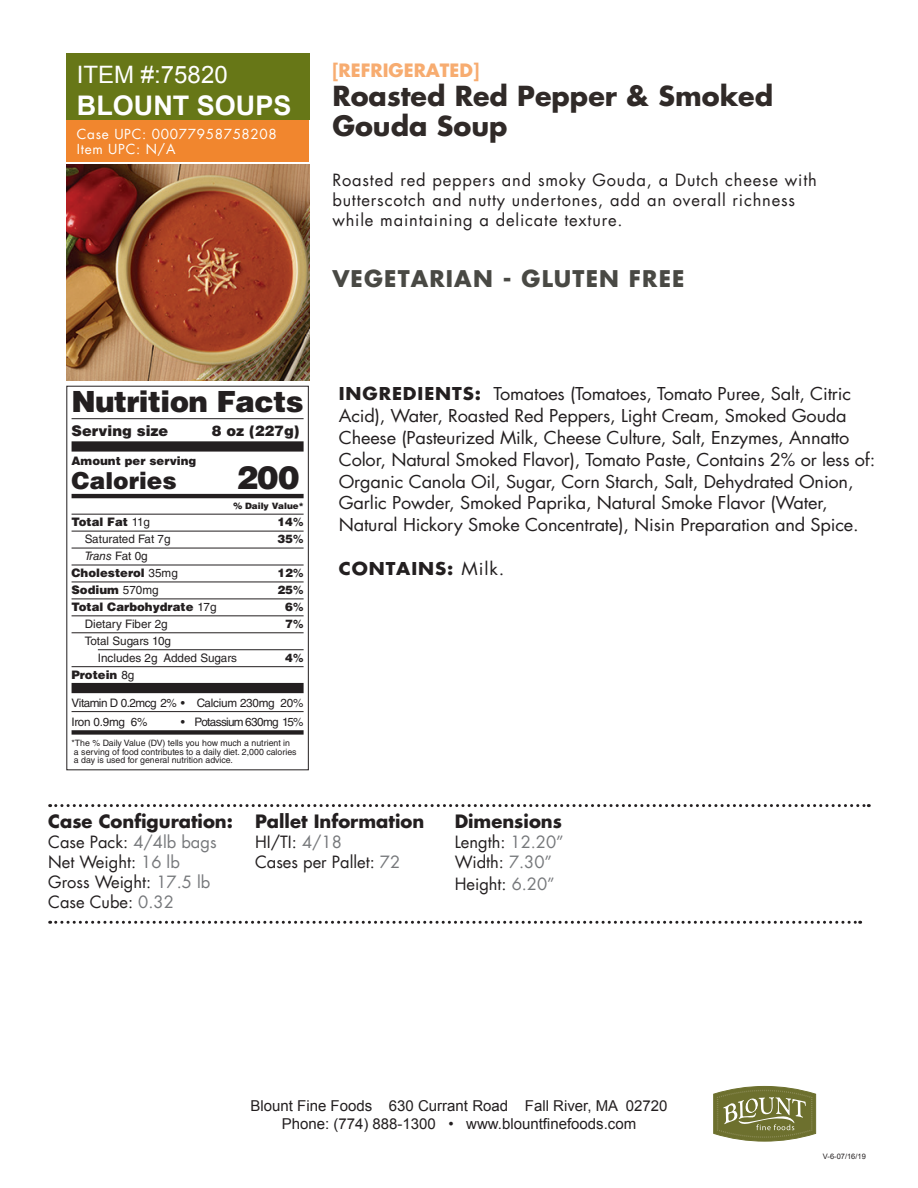
<style>
.page{position:relative;width:918px;height:1188px;background:#fff}
.page>*{position:absolute;margin:0;border:0;box-sizing:border-box;transform-origin:0 0}
.t1{font:900 32.1px "Helvetica LT Std";color:#231f20}
.t2{font:900 29.25px "Helvetica LT Std";letter-spacing:-.02em;color:#231f20}
.t3{font:700 27px/30px "Futura";color:#302a28}
.t4{font:700 27px "Arial";color:#fff}
.t5{font:24px "Arial";color:#fff}
.t6{font:900 23.4px "Helvetica LT Std";color:#231f20}
.t7{font:700 22.5px "Futura";letter-spacing:.05em;color:#494944}
.t8{font:700 18px "Futura";color:#231f20}
.t9{font:700 18px "Futura";color:#f7ac70}
.t10{font:17.4px/21.9px "Futura";letter-spacing:-.01em;color:#231f20;scale:1.05 1}
.t11{font:700 17.4px "Futura";letter-spacing:.05em;color:#231f20;scale:1.05 1}
.t12{font:16.5px/19.8px "Futura";letter-spacing:.05em;color:#231f20}
.t13{font:16.5px/19.8px "Futura";color:#231f20}
.t14{font:15px/18px "Arial";color:#231f20;text-align:center}
.t15{font:900 14.55px "Helvetica LT Std";color:#231f20}
.t16{font:13.5px/15px "Futura";letter-spacing:.05em;color:#fff}
.t17{font:900 11.7px/17px "Helvetica LT Std";color:#231f20}
.t18{font:11.7px/17px "Helvetica LT Std";color:#231f20}
.t19{font:11.7px/19px "Helvetica LT Std";letter-spacing:-.02em;color:#231f20}
.t20{font:11.7px "Helvetica LT Std";letter-spacing:-.055em;color:#231f20}
.t21{font:8.7px/8.7px "Helvetica LT Std";color:#231f20}
.t22{font:900 8.7px "Helvetica LT Std";color:#231f20}
.t23{font:7.5px "Arial";color:#231f20}
.s1{font-weight:400}
.s2{font-weight:700}
.s3{font-weight:400;font-style:italic}
.s4{color:#76787b}
</style>
<div class="page">
<div style="left:66px;top:54px;width:243px;height:66px;background:#677717"></div>
<img style="left:66px;top:164px;width:243px;height:216px">
<svg style="left:713px;top:1086px;width:103px;height:55px;background:#898c57"></svg>
<div style="left:66px;top:120px;width:243px;height:41px;background:#f1862e"></div>
<svg style="left:50px;top:804px;width:819px;height:3px"></svg>
<svg style="left:50px;top:921px;width:811px;height:3px"></svg>
<hr style="left:72px;top:418px;width:232px;height:1px;background:#231f20">
<div style="left:72px;top:441px;width:232px;height:11px;background:#231f20"></div>
<hr style="left:72px;top:494px;width:232px;height:4px;background:#231f20">
<hr style="left:72px;top:514px;width:232px;height:1px;background:#231f20">
<hr style="left:72px;top:531px;width:232px;height:1px;background:#231f20">
<hr style="left:72px;top:548px;width:232px;height:1px;background:#231f20">
<hr style="left:72px;top:565px;width:232px;height:1px;background:#231f20">
<hr style="left:72px;top:582px;width:232px;height:1px;background:#231f20">
<hr style="left:72px;top:599px;width:232px;height:1px;background:#231f20">
<hr style="left:72px;top:616px;width:232px;height:1px;background:#231f20">
<hr style="left:72px;top:633px;width:232px;height:1px;background:#231f20">
<hr style="left:98px;top:649px;width:206px;height:1px;background:#231f20">
<hr style="left:72px;top:666px;width:232px;height:1px;background:#231f20">
<div style="left:72px;top:683px;width:232px;height:10px;background:#231f20"></div>
<hr style="left:72px;top:711px;width:232px;height:1px;background:#231f20">
<div style="left:72px;top:730px;width:232px;height:5px;background:#231f20"></div>
<div style="left:66px;top:386px;width:243px;height:384px;border:1px solid #231f20"></div>
<h3 class="t5" style="left:77px;top:59px;width:152px">ITEM #:75820</h3>
<h3 class="t4" style="left:77px;top:87px;width:216px">BLOUNT SOUPS</h3>
<p class="t16" style="left:77px;top:126px;width:202px">Case UPC: 00077958758208<br>Item UPC: N/A</p>
<p class="t9" style="left:332px;top:57px;width:148px">[REFRIGERATED]</p>
<h3 class="t3" style="left:332px;top:80px;width:442px">Roasted Red Pepper &amp; Smoked<br>Gouda Soup</h3>
<p class="t12" style="left:332px;top:170px;width:486px">Roasted red peppers and smoky Gouda, a Dutch cheese with butterscotch and nutty undertones, add an overall richness while maintaining a delicate texture.</p>
<p class="t7" style="left:332px;top:262px;width:354px">VEGETARIAN - GLUTEN FREE</p>
<h2 class="t2" style="left:72px;top:382px;width:234px">Nutrition Facts</h2>
<p class="t15" style="left:72px;top:421px;width:98px">Serving size</p>
<p class="t15" style="left:212px;top:421px;width:89px">8 oz (227g)</p>
<p class="t17" style="left:72px;top:452px;width:126px">Amount per serving</p>
<h3 class="t6" style="left:72px;top:465px;width:107px">Calories</h3>
<h1 class="t1" style="left:236px;top:456px;width:65px">200</h1>
<p class="t22" style="left:233px;top:500px;width:72px">% Daily Value*</p>
<p class="t17" style="left:72px;top:513px;width:80px">Total Fat <span class="s1">11g</span></p>
<p class="t17" style="left:278px;top:513px;width:27px">14<span class="s2">%</span></p>
<p class="t18" style="left:85px;top:530px;width:87px">Saturated Fat 7g</p>
<p class="t17" style="left:278px;top:530px;width:27px">35<span class="s2">%</span></p>
<p class="t17" style="left:72px;top:547px;width:108px;text-indent:13px"><span class="s3">Trans</span> <span class="s1">Fat 0g<br></span>Cholesterol <span class="s1">35mg</span></p>
<p class="t17" style="left:278px;top:564px;width:27px">12<span class="s2">%</span></p>
<p class="t17" style="left:72px;top:581px;width:89px">Sodium <span class="s1">570mg</span></p>
<p class="t17" style="left:278px;top:581px;width:27px">25<span class="s2">%</span></p>
<p class="t17" style="left:72px;top:598px;width:146px">Total Carbohydrate <span class="s1">17g</span></p>
<p class="t17" style="left:285px;top:598px;width:20px">6<span class="s2">%</span></p>
<p class="t18" style="left:85px;top:615px;width:85px">Dietary Fiber 2g</p>
<p class="t17" style="left:285px;top:615px;width:20px">7<span class="s2">%</span></p>
<p class="t18" style="left:98px;top:632px;width:141px;text-indent:-13px">Total Sugars 10g<br>Includes 2g Added Sugars</p>
<p class="t17" style="left:285px;top:649px;width:20px">4<span class="s2">%</span></p>
<p class="t17" style="left:72px;top:666px;width:64px">Protein <span class="s1">8g</span></p>
<p class="t19" style="left:72px;top:693px;width:233px">Vitamin D 0.2mcg 2% • Calcium 230mg 20%<br>Iron 0.9mg 6%</p>
<p class="t20" style="left:181px;top:715px;width:124px">• Potassium 630mg 15%</p>
<p class="t21" style="left:72px;top:738px;width:227px">*The % Daily Value (DV) tells you how much a nutrient in a serving of food contributes to a daily diet. 2,000 calories a day is used for general nutrition advice.</p>
<p class="t10" style="left:339px;top:383px;width:512px"><span class="s2">INGREDIENTS:</span> Tomatoes (Tomatoes, Tomato Puree, Salt, Citric Acid), Water, Roasted Red Peppers, Light Cream, Smoked Gouda Cheese (Pasteurized Milk, Cheese Culture, Salt, Enzymes, Annatto Color, Natural Smoked Flavor), Tomato Paste, Contains 2% or less of:<br>Organic Canola Oil, Sugar, Corn Starch, Salt, Dehydrated Onion, Garlic Powder, Smoked Paprika, Natural Smoke Flavor (Water, Natural Hickory Smoke Concentrate), Nisin Preparation and Spice.</p>
<p class="t11" style="left:339px;top:556px;width:159px">CONTAINS: <span class="s1">Milk.</span></p>
<p class="t8" style="left:48px;top:809px;width:186px">Case Configuration:</p>
<p class="t13" style="left:48px;top:832px;width:170px">Case Pack: <span class="s4">4/4lb bags<br></span>Net Weight: <span class="s4">16 lb<br></span>Gross Weight: <span class="s4">17.5 lb<br></span>Case Cube: <span class="s4">0.32</span></p>
<p class="t8" style="left:255px;top:809px;width:171px">Pallet Information</p>
<p class="t13" style="left:255px;top:832px;width:147px">HI/TI: <span class="s4">4/18<br></span>Cases per Pallet: <span class="s4">72</span></p>
<p class="t8" style="left:455px;top:809px;width:109px">Dimensions</p>
<p class="t13" style="left:455px;top:832px;width:111px">Length: <span class="s4">12.20”<br></span>Width: <span class="s4">7.30”</span></p>
<p class="t13" style="left:455px;top:873px;width:102px">Height: <span class="s4">6.20”</span></p>
<p class="t14" style="left:251px;top:1097px;width:418px">Blount Fine Foods 630 Currant Road Fall River, MA 02720<br>Phone: (774) 888-1300 • www.blountfinefoods.com</p>
<p class="t23" style="left:823px;top:1151px;width:44px">V-6-07/16/19</p>
</div>
